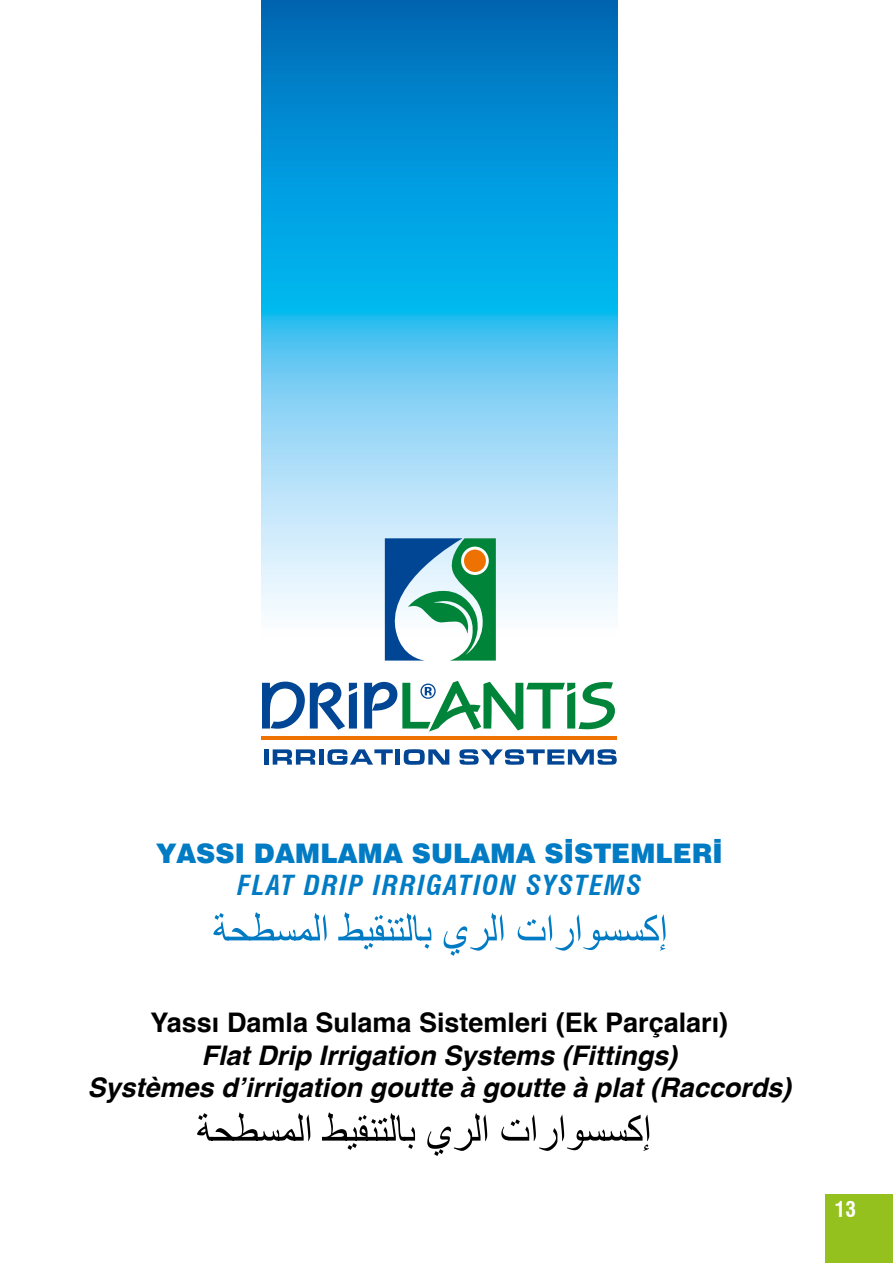
<style>
.page{position:relative;width:893px;height:1263px;background:#fff}
.page>*{position:absolute;margin:0;border:0;box-sizing:border-box;transform-origin:0 0}
.t1{font:italic 700 27px/32.4px "Helvetica";color:#000;text-align:center}
.t2{font:700 27px "Helvetica";color:#000}
.t3{font:900 27px "Swiss 721";color:#007bc4}
.t4{font:italic 700 condensed 27px "Swiss 721 BT";letter-spacing:.06em;color:#007bc4}
.t5{font:700 condensed 21px "Swiss 721 BT";color:#fff}
</style>
<div class="page">
<div style="left:825px;top:1194px;width:68px;height:69px;background:#95c11e"></div>
<svg style="left:518px;top:914px;width:148px;height:37px"></svg>
<svg style="left:444px;top:913px;width:59px;height:43px"></svg>
<svg style="left:338px;top:912px;width:93px;height:38px"></svg>
<svg style="left:213px;top:912px;width:114px;height:29px"></svg>
<svg style="left:262px;top:0;width:355px;height:614px"></svg>
<svg style="left:501px;top:1114px;width:148px;height:37px"></svg>
<svg style="left:427px;top:1113px;width:60px;height:43px"></svg>
<svg style="left:322px;top:1112px;width:93px;height:38px"></svg>
<svg style="left:197px;top:1112px;width:113px;height:29px"></svg>
<svg style="left:379px;top:538px;width:117px;height:122px"></svg>
<svg style="left:461px;top:547px;width:28px;height:28px"></svg>
<div style="left:464px;top:550px;width:22px;height:22px;background:#ee7201;border-radius:50%"></div>
<hr style="left:262px;top:736px;width:355px;height:4px;background:#ee7201">
<div style="left:264px;top:749px;width:5px;height:16px;background:#004694"></div>
<svg style="left:273px;top:749px;width:42px;height:16px"></svg>
<div style="left:319px;top:749px;width:5px;height:16px;background:#004694"></div>
<svg style="left:327px;top:749px;width:66px;height:16px"></svg>
<div style="left:395px;top:749px;width:5px;height:16px;background:#004694"></div>
<svg style="left:404px;top:749px;width:45px;height:16px"></svg>
<svg style="left:459px;top:749px;width:158px;height:16px"></svg>
<svg style="left:364px;top:681px;width:251px;height:50px"></svg>
<svg style="left:262px;top:682px;width:95px;height:48px"></svg>
<p class="t3" style="left:157px;top:837px;width:568px">YASSI DAMLAMA SULAMA SİSTEMLERİ</p>
<p class="t4" style="left:237px;top:869px;width:406px">FLAT DRIP IRRIGATION SYSTEMS</p>
<p class="t2" style="left:150px;top:1001px;width:579px">Yassı Damla Sulama Sistemleri (Ek Parçaları)</p>
<p class="t1" style="left:87px;top:1039px;width:705px">Flat Drip Irrigation Systems (Fittings)<br>Systèmes d’irrigation goutte à goutte à plat (Raccords)</p>
<p class="t5" style="left:835px;top:1197px;width:22px">13</p>
</div>
